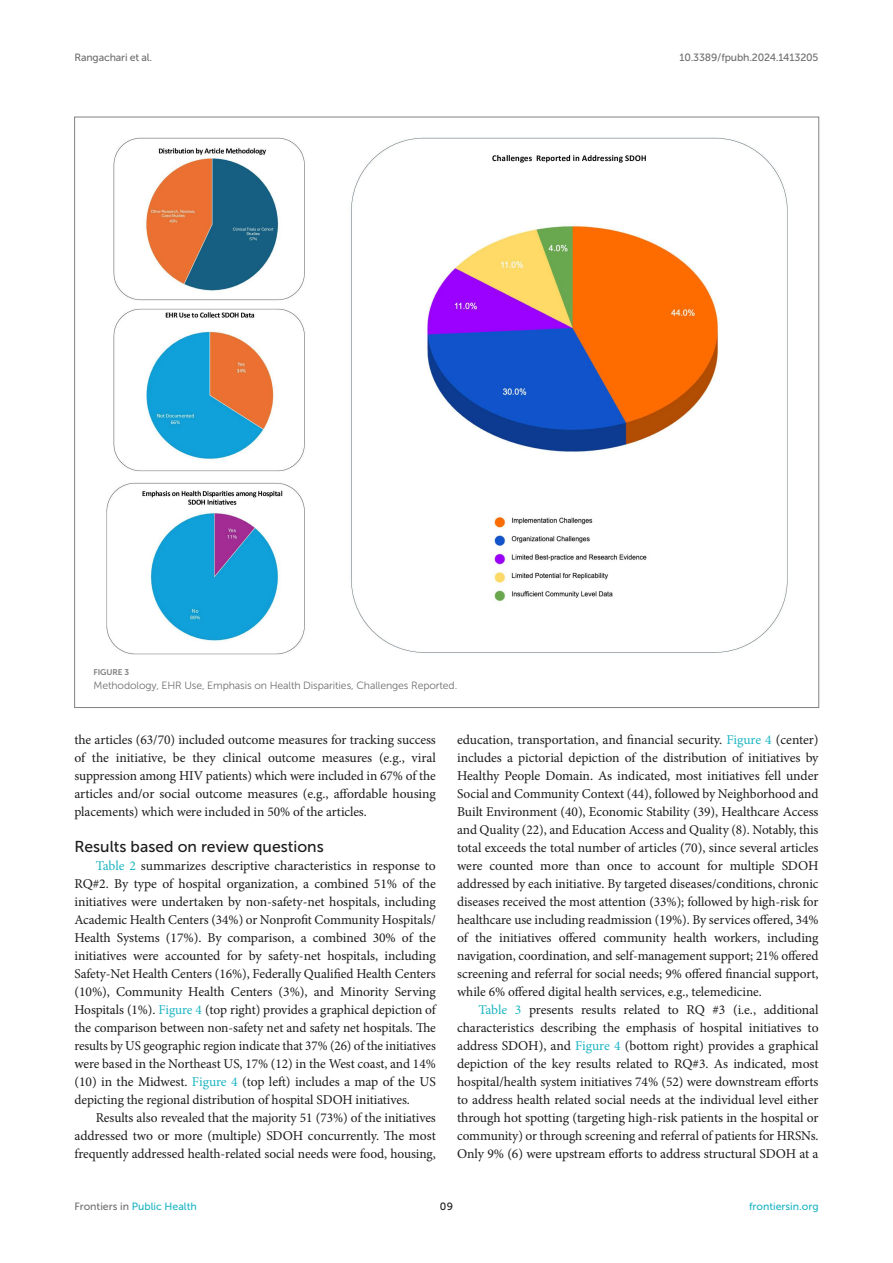
<style>
.page{position:relative;width:893px;height:1263px;background:#fff}
.page>*{position:absolute;margin:0;border:0;box-sizing:border-box;transform-origin:0 0}
.HEAD_3{font:15.75px "Museo Sans 500";color:#1b1c1b}
.TEXT{font:13.5px/18px "Minion Pro";letter-spacing:-.005em;color:#1b1c1b;text-align:justify}
.TEXT_FLUSH{font:13.5px/18px "Minion Pro";letter-spacing:-.005em;color:#1b1c1b;text-align:justify}
.FIG_LEG{font:10.5px "Museo Sans 300";letter-spacing:-.01em;color:#706f70}
.t1{font:10.5px "Museo Sans 500";letter-spacing:-.015em;color:#706f70}
.t2{font:10.5px "Museo Sans 500";color:#1db5c3}
.t3{font:10.5px "Museo Sans 500";color:#1b1c1b}
.FIG_HD{font:8.25px "Museo Sans 700";letter-spacing:-.01em;color:#7e7f7f}
.s1{color:#1db5c3}
.s2{color:#706f70}
</style>
<div class="page">
<img style="left:106px;top:137px;width:682px;height:518px">
<p class="t1" style="left:74px;top:51px;width:79px">Rangachari et al.</p>
<p class="t1" style="left:679px;top:51px;width:141px">10.3389/fpubh.2024.1413205</p>
<p class="FIG_HD" style="left:94px;top:668px;width:37px">FIGURE 3</p>
<p class="FIG_LEG" style="left:94px;top:679px;width:365px">Methodology, EHR Use, Emphasis on Health Disparities, Challenges Reported.</p>
<p class="TEXT_FLUSH" style="left:74px;top:731px;width:363px">the articles (63/70) included outcome measures for tracking success of the initiative, be they clinical outcome measures (e.g., viral suppression among HIV patients) which were included in 67% of the articles and/or social outcome measures (e.g., affordable housing placements) which were included in 50% of the articles.</p>
<p class="HEAD_3" style="left:74px;top:838px;width:251px">Results based on review questions</p>
<p class="TEXT_FLUSH" style="left:74px;top:857px;width:363px;text-indent:21px"><span class="s1">Table 2</span> summarizes descriptive characteristics in response to RQ#2. By type of hospital organization, a combined 51% of the initiatives were undertaken by non-safety-net hospitals, including Academic Health Centers (34%) or Nonprofit Community Hospitals/ Health Systems (17%). By comparison, a combined 30% of the initiatives were accounted for by safety-net hospitals, including Safety-Net Health Centers (16%), Federally Qualified Health Centers (10%), Community Health Centers (3%), and Minority Serving Hospitals (1%). <span class="s1">Figure 4</span> (top right) provides a graphical depiction of the comparison between non-safety net and safety net hospitals. The results by US geographic region indicate that 37% (26) of the initiatives were based in the Northeast US, 17% (12) in the West coast, and 14% (10) in the Midwest. <span class="s1">Figure 4</span> (top left) includes a map of the US depicting the regional distribution of hospital SDOH initiatives.</p>
<p class="TEXT" style="left:74px;top:1109px;width:363px;text-indent:21px">Results also revealed that the majority 51 (73%) of the initiatives addressed two or more (multiple) SDOH concurrently. The most frequently addressed health-related social needs were food, housing,</p>
<p class="TEXT" style="left:457px;top:731px;width:363px">education, transportation, and financial security. <span class="s1">Figure 4</span> (center) includes a pictorial depiction of the distribution of initiatives by Healthy People Domain. As indicated, most initiatives fell under Social and Community Context (44), followed by Neighborhood and Built Environment (40), Economic Stability (39), Healthcare Access and Quality (22), and Education Access and Quality (8). Notably, this total exceeds the total number of articles (70), since several articles were counted more than once to account for multiple SDOH addressed by each initiative. By targeted diseases/conditions, chronic diseases received the most attention (33%); followed by high-risk for healthcare use including readmission (19%). By services offered, 34% of the initiatives offered community health workers, including navigation, coordination, and self-management support; 21% offered screening and referral for social needs; 9% offered financial support, while 6% offered digital health services, e.g., telemedicine.</p>
<p class="TEXT" style="left:457px;top:1001px;width:363px;text-indent:21px"><span class="s1">Table 3</span> presents results related to RQ #3 (i.e., additional characteristics describing the emphasis of hospital initiatives to address SDOH), and <span class="s1">Figure 4</span> (bottom right) provides a graphical depiction of the key results related to RQ#3. As indicated, most hospital/health system initiatives 74% (52) were downstream efforts to address health related social needs at the individual level either through hot spotting (targeting high-risk patients in the hospital or community) or through screening and referral of patients for HRSNs.<br>Only 9% (6) were upstream efforts to address structural SDOH at a</p>
<p class="t2" style="left:74px;top:1200px;width:124px"><span class="s2">Frontiers in</span> Public Health</p>
<p class="t3" style="left:440px;top:1200px;width:15px">09</p>
<p class="t2" style="left:749px;top:1200px;width:71px">frontiersin.org</p>
</div>
